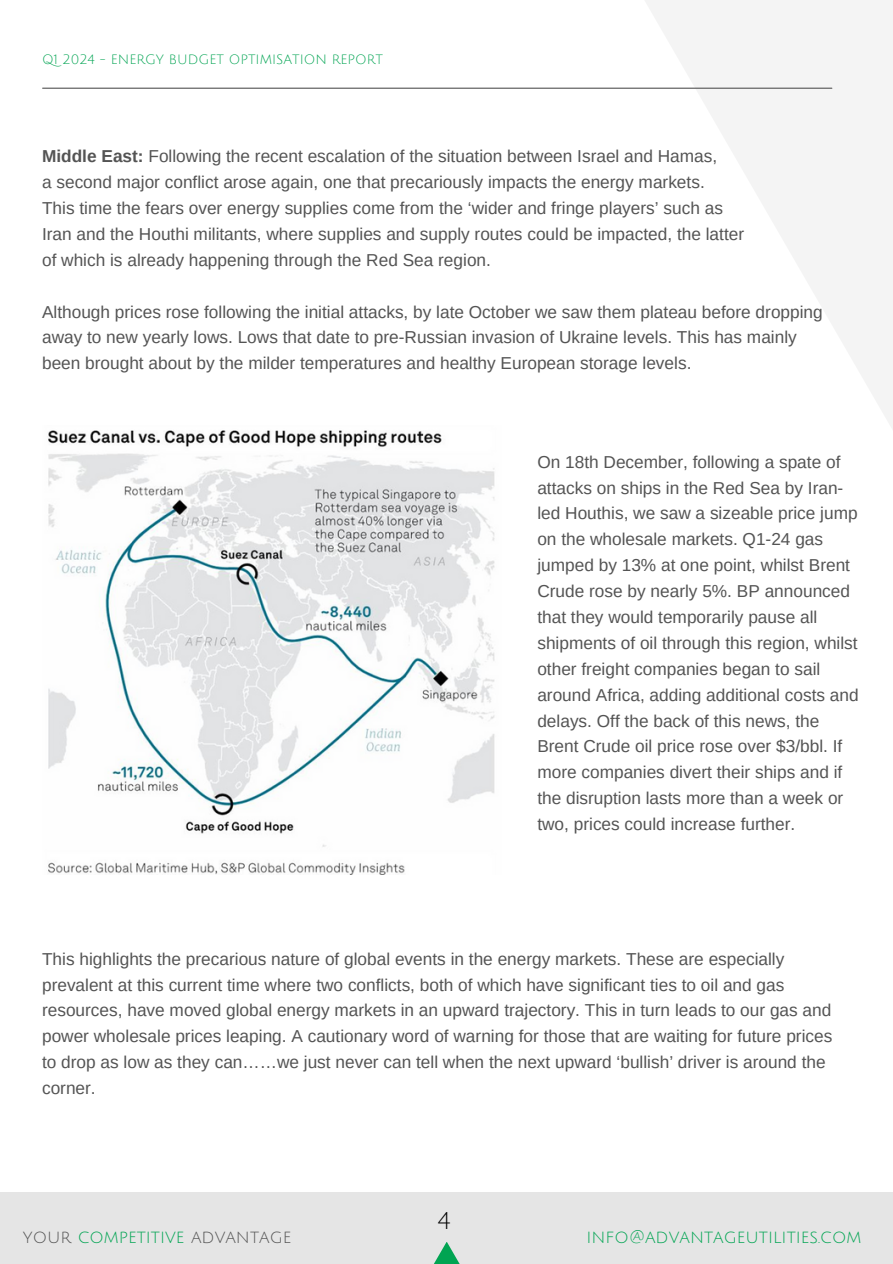
<style>
.page{position:relative;width:893px;height:1264px;background:#fff}
.page>*{position:absolute;margin:0;border:0;box-sizing:border-box;transform-origin:0 0}
.t1{font:23.7px "Julius Sans One";color:#000}
.t2{font:17.7px "Julius Sans One";color:#01a452}
.t3{font:17.7px "Julius Sans One";color:#545454}
.t4{font:17.25px/25.8px "Arimo";color:#545454}
.t5{font:13.2px "Julius Sans One";color:#01a452}
.s1{font-weight:700}
.s2{color:#01a452}
</style>
<div class="page">
<div style="left:0;top:1192px;width:892px;height:71px;background:#e5e5e5"></div>
<svg style="left:434px;top:1242px;width:25px;height:21px"></svg>
<hr style="left:43px;top:88px;width:788px;height:1px;background:#545454">
<img style="left:48px;top:430px;width:447px;height:444px">
<p class="t5" style="left:42px;top:52px;width:342px">Q1 2024 - ENERGY BUDGET OPTIMISATION REPORT</p>
<p class="t4" style="left:42px;top:143px;width:676px"><span class="s1">Middle East:</span> Following the recent escalation of the situation between Israel and Hamas,</p>
<p class="t4" style="left:42px;top:169px;width:664px">a second major conflict arose again, one that precariously impacts the energy markets.</p>
<p class="t4" style="left:42px;top:195px;width:682px">This time the fears over energy supplies come from the ‘wider and fringe players’ such as</p>
<p class="t4" style="left:42px;top:221px;width:703px">Iran and the Houthi militants, where supplies and supply routes could be impacted, the latter</p>
<p class="t4" style="left:42px;top:247px;width:450px">of which is already happening through the Red Sea region.</p>
<p class="t4" style="left:42px;top:298px;width:782px">Although prices rose following the initial attacks, by late October we saw them plateau before dropping away to new yearly lows. Lows that date to pre-Russian invasion of Ukraine levels. This has mainly been brought about by the milder temperatures and healthy European storage levels.</p>
<p class="t4" style="left:537px;top:449px;width:323px">On 18th December, following a spate of attacks on ships in the Red Sea by Iran&shy;led Houthis, we saw a sizeable price jump on the wholesale markets. Q1-24 gas jumped by 13% at one point, whilst Brent Crude rose by nearly 5%. BP announced that they would temporarily pause all shipments of oil through this region, whilst other freight companies began to sail around Africa, adding additional costs and delays. Off the back of this news, the Brent Crude oil price rose over $3/bbl. If more companies divert their ships and if the disruption lasts more than a week or two, prices could increase further.</p>
<p class="t4" style="left:42px;top:945px;width:791px">This highlights the precarious nature of global events in the energy markets. These are especially prevalent at this current time where two conflicts, both of which have significant ties to oil and gas resources, have moved global energy markets in an upward trajectory. This in turn leads to our gas and power wholesale prices leaping. A cautionary word of warning for those that are waiting for future prices to drop as low as they can……we just never can tell when the next upward ‘bullish’ driver is around the corner.</p>
<p class="t1" style="left:437px;top:1208px;width:14px">4</p>
<p class="t3" style="left:23px;top:1228px;width:270px">your <span class="s2">competitive</span> advantage</p>
<p class="t2" style="left:586px;top:1228px;width:276px">info@advantageutilities.com</p>
</div>
